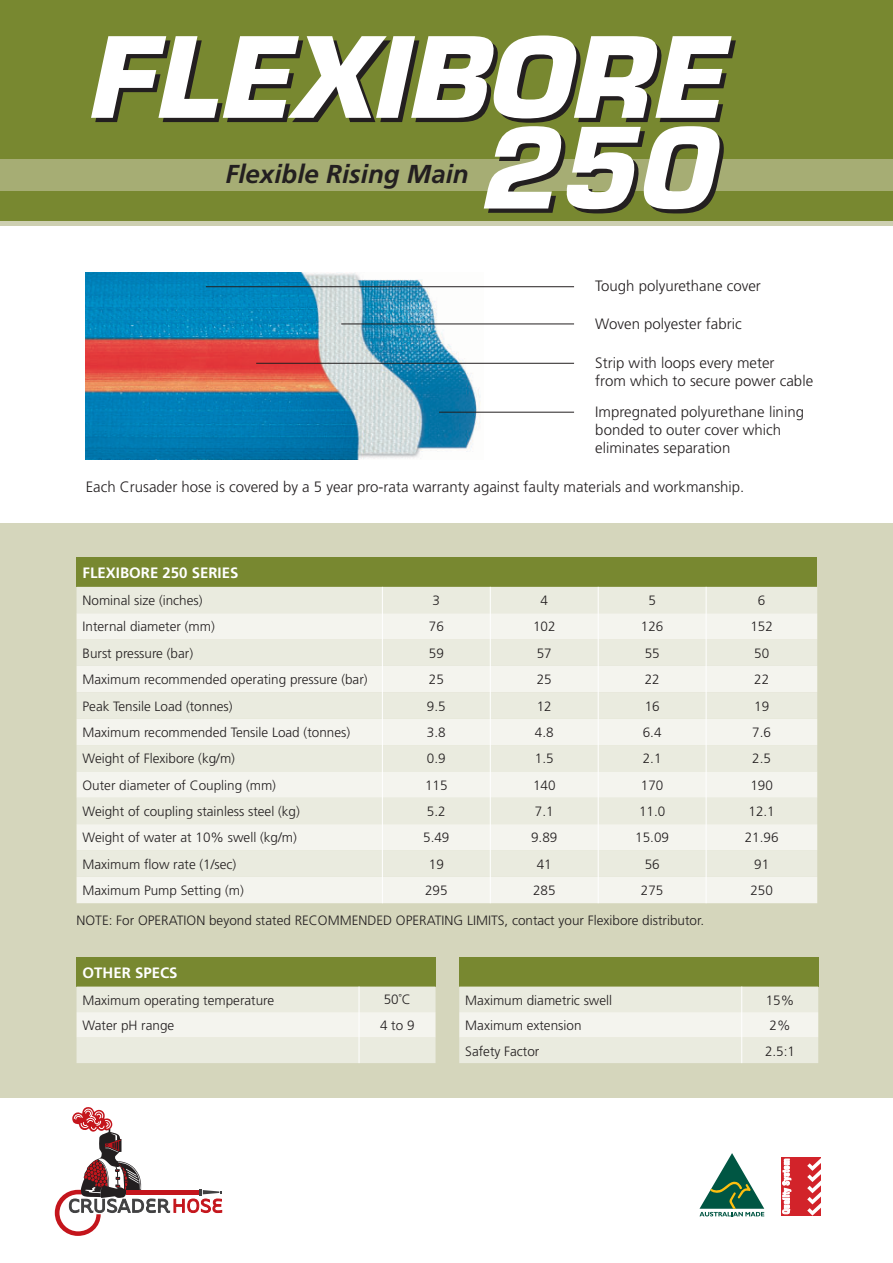
<style>
.page{position:relative;width:893px;height:1263px;background:#fff}
.page>*{position:absolute;margin:0;border:0;box-sizing:border-box;transform-origin:0 0}
.t1{font:italic 700 108.9px/90.8px "Eurostile";color:#fff;text-align:right}
.t2{font:italic 700 25.95px "Frutiger";color:#231f20}
.t3{font:300 15px/18px "Frutiger";color:#231f20}
.t4{font:700 15px "Frutiger";color:#fff}
.t5{font:300 13.5px "Frutiger";color:#231f20}
</style>
<div class="page">
<div style="left:0;top:0;width:893px;height:221px;background:#788830"></div>
<hr style="left:0;top:221px;width:893px;height:4px;background:#cdcfb1">
<div style="left:0;top:523px;width:893px;height:574px;background:#d5d6bc"></div>
<img style="left:85px;top:272px;width:398px;height:188px">
<hr style="left:206px;top:286px;width:368px;height:1px;background:#231f20">
<hr style="left:341px;top:324px;width:233px;height:1px;background:#231f20">
<hr style="left:439px;top:412px;width:135px;height:1px;background:#231f20">
<div style="left:77px;top:557px;width:740px;height:30px;background:#788830"></div>
<div style="left:77px;top:587px;width:740px;height:26px;background:#eaebdf"></div>
<svg style="left:77px;top:613px;width:740px;height:290px;fill:#f4f4ee"></svg>
<svg style="left:382px;top:587px;width:1px;height:316px"></svg>
<svg style="left:490px;top:587px;width:1px;height:316px"></svg>
<svg style="left:598px;top:587px;width:1px;height:316px"></svg>
<svg style="left:706px;top:587px;width:1px;height:316px"></svg>
<div style="left:0;top:159px;width:893px;height:32px;background:#a6ad74"></div>
<div style="left:77px;top:957px;width:359px;height:29px;background:#788830"></div>
<svg style="left:77px;top:986px;width:359px;height:77px"></svg>
<div style="left:459px;top:957px;width:359px;height:29px;background:#788830"></div>
<svg style="left:459px;top:986px;width:434px;height:231px"></svg>
<hr style="left:256px;top:363px;width:318px;height:1px;background:#231f20">
<svg style="left:55px;top:1107px;width:167px;height:129px"></svg>
<h1 class="t1" style="left:85px;top:44px;width:639px">FLEXIBORE<br>250</h1>
<h2 class="t2" style="left:225px;top:164px;width:245px">Flexible Rising Main</h2>
<p class="t3" style="left:595px;top:278px;width:167px">Tough polyurethane cover</p>
<p class="t3" style="left:595px;top:315px;width:148px">Woven polyester fabric</p>
<p class="t3" style="left:595px;top:355px;width:219px">Strip with loops every meter<br>from which to secure power cable</p>
<p class="t3" style="left:595px;top:404px;width:210px">Impregnated polyurethane lining bonded to outer cover which eliminates separation</p>
<p class="t3" style="left:86px;top:479px;width:660px">Each Crusader hose is covered by a 5 year pro-rata warranty against faulty materials and workmanship.</p>
<p class="t4" style="left:83px;top:566px;width:157px">FLEXIBORE 250 SERIES</p>
<p class="t5" style="left:83px;top:595px;width:122px">Nominal size (inches)</p>
<p class="t5" style="left:433px;top:595px;width:9px">3</p>
<p class="t5" style="left:540px;top:595px;width:9px">4</p>
<p class="t5" style="left:648px;top:595px;width:9px">5</p>
<p class="t5" style="left:758px;top:595px;width:9px">6</p>
<p class="t5" style="left:83px;top:621px;width:134px">Internal diameter (mm)</p>
<p class="t5" style="left:429px;top:621px;width:17px">76</p>
<p class="t5" style="left:533px;top:621px;width:24px">102</p>
<p class="t5" style="left:641px;top:621px;width:24px">126</p>
<p class="t5" style="left:750px;top:621px;width:24px">152</p>
<p class="t5" style="left:83px;top:648px;width:112px">Burst pressure (bar)</p>
<p class="t5" style="left:429px;top:648px;width:17px">59</p>
<p class="t5" style="left:537px;top:648px;width:17px">57</p>
<p class="t5" style="left:645px;top:648px;width:17px">55</p>
<p class="t5" style="left:754px;top:648px;width:17px">50</p>
<p class="t5" style="left:83px;top:674px;width:287px">Maximum recommended operating pressure (bar)</p>
<p class="t5" style="left:429px;top:674px;width:17px">25</p>
<p class="t5" style="left:537px;top:674px;width:17px">25</p>
<p class="t5" style="left:645px;top:674px;width:17px">22</p>
<p class="t5" style="left:754px;top:674px;width:17px">22</p>
<p class="t5" style="left:83px;top:700px;width:152px">Peak Tensile Load (tonnes)</p>
<p class="t5" style="left:427px;top:700px;width:20px">9.5</p>
<p class="t5" style="left:537px;top:700px;width:17px">12</p>
<p class="t5" style="left:645px;top:700px;width:17px">16</p>
<p class="t5" style="left:754px;top:700px;width:17px">19</p>
<p class="t5" style="left:83px;top:727px;width:269px">Maximum recommended Tensile Load (tonnes)</p>
<p class="t5" style="left:427px;top:727px;width:20px">3.8</p>
<p class="t5" style="left:535px;top:727px;width:20px">4.8</p>
<p class="t5" style="left:643px;top:727px;width:20px">6.4</p>
<p class="t5" style="left:752px;top:727px;width:20px">7.6</p>
<p class="t5" style="left:83px;top:753px;width:154px">Weight of Flexibore (kg/m)</p>
<p class="t5" style="left:427px;top:753px;width:20px">0.9</p>
<p class="t5" style="left:535px;top:753px;width:20px">1.5</p>
<p class="t5" style="left:643px;top:753px;width:20px">2.1</p>
<p class="t5" style="left:752px;top:753px;width:20px">2.5</p>
<p class="t5" style="left:83px;top:779px;width:195px">Outer diameter of Coupling (mm)</p>
<p class="t5" style="left:425px;top:779px;width:24px">115</p>
<p class="t5" style="left:533px;top:779px;width:24px">140</p>
<p class="t5" style="left:641px;top:779px;width:24px">170</p>
<p class="t5" style="left:750px;top:779px;width:24px">190</p>
<p class="t5" style="left:83px;top:806px;width:219px">Weight of coupling stainless steel (kg)</p>
<p class="t5" style="left:427px;top:806px;width:20px">5.2</p>
<p class="t5" style="left:535px;top:806px;width:20px">7.1</p>
<p class="t5" style="left:639px;top:806px;width:28px">11.0</p>
<p class="t5" style="left:748px;top:806px;width:28px">12.1</p>
<p class="t5" style="left:83px;top:832px;width:216px">Weight of water at 10% swell (kg/m)</p>
<p class="t5" style="left:423px;top:832px;width:28px">5.49</p>
<p class="t5" style="left:531px;top:832px;width:28px">9.89</p>
<p class="t5" style="left:635px;top:832px;width:35px">15.09</p>
<p class="t5" style="left:745px;top:832px;width:35px">21.96</p>
<p class="t5" style="left:83px;top:859px;width:155px">Maximum flow rate (1/sec)</p>
<p class="t5" style="left:429px;top:859px;width:17px">19</p>
<p class="t5" style="left:537px;top:859px;width:17px">41</p>
<p class="t5" style="left:645px;top:859px;width:17px">56</p>
<p class="t5" style="left:754px;top:859px;width:17px">91</p>
<p class="t5" style="left:83px;top:885px;width:163px">Maximum Pump Setting (m)</p>
<p class="t5" style="left:425px;top:885px;width:24px">295</p>
<p class="t5" style="left:533px;top:885px;width:24px">285</p>
<p class="t5" style="left:641px;top:885px;width:24px">275</p>
<p class="t5" style="left:750px;top:885px;width:24px">250</p>
<p class="t5" style="left:77px;top:915px;width:629px">NOTE: For OPERATION beyond stated RECOMMENDED OPERATING LIMITS, contact your Flexibore distributor.</p>
<p class="t4" style="left:83px;top:966px;width:97px">OTHER SPECS</p>
<p class="t5" style="left:83px;top:994px;width:193px">Maximum operating temperature</p>
<p class="t5" style="left:384px;top:994px;width:29px">50˚C</p>
<p class="t5" style="left:83px;top:1020px;width:93px">Water pH range</p>
<p class="t5" style="left:380px;top:1020px;width:36px">4 to 9</p>
<p class="t5" style="left:465px;top:994px;width:148px">Maximum diametric swell</p>
<p class="t5" style="left:766px;top:994px;width:30px">15%</p>
<p class="t5" style="left:465px;top:1020px;width:118px">Maximum extension</p>
<p class="t5" style="left:769px;top:1020px;width:23px">2%</p>
<p class="t5" style="left:465px;top:1045px;width:76px">Safety Factor</p>
<p class="t5" style="left:765px;top:1045px;width:32px">2.5:1</p>
</div>
